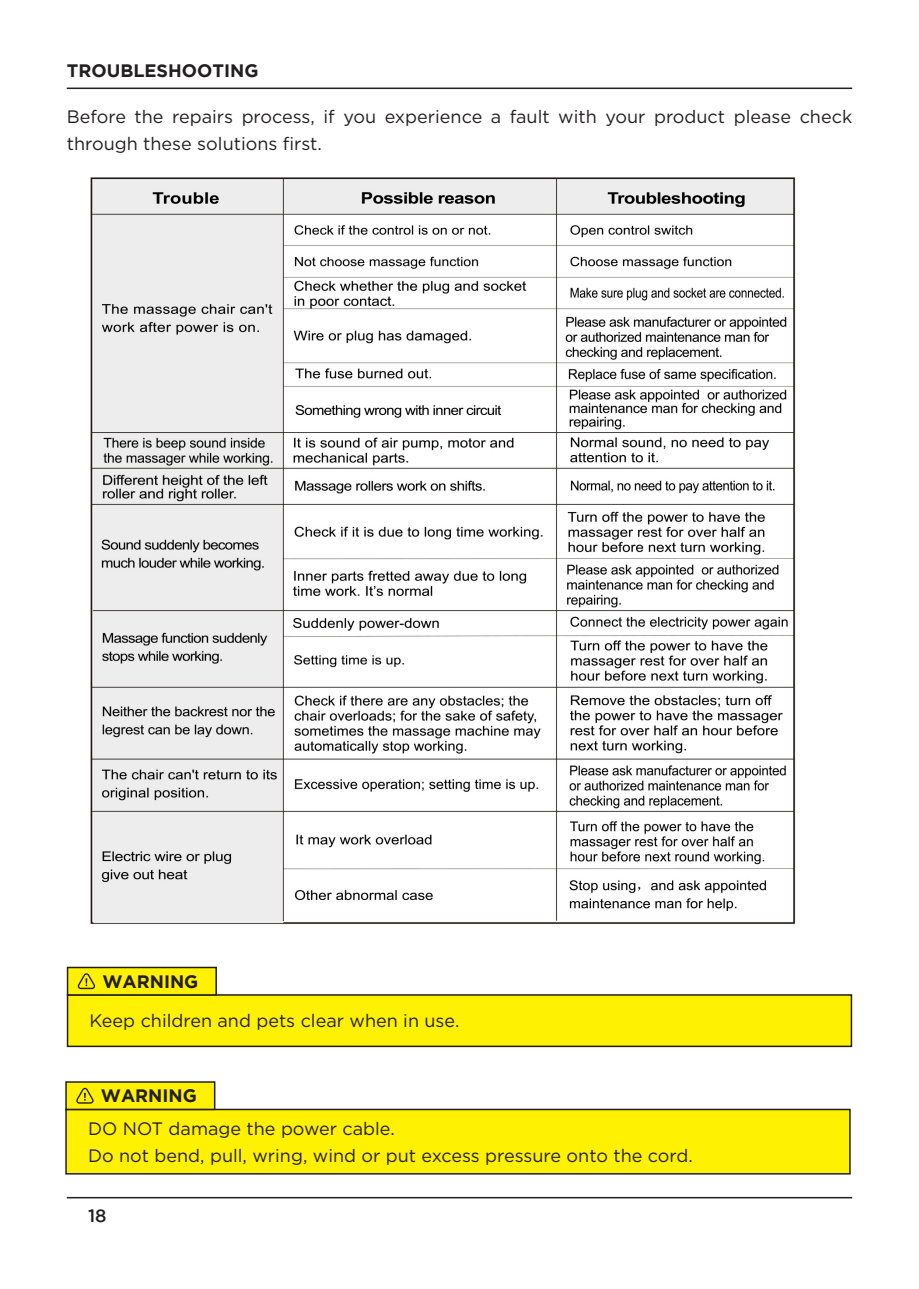
<style>
.page{position:relative;width:919px;height:1289px;background:#fff}
.page>*{position:absolute;margin:0;border:0;box-sizing:border-box;transform-origin:0 0}
.Paragraph{font:18px/27px "Gotham";color:#231f20}
.Sub_Section_Title{font:700 18px "Gotham";color:#231f20}
.t1{font:500 18px "Gotham";color:#231f20}
</style>
<div class="page">
<hr style="left:67px;top:1196px;width:785px;height:2px;background:#231f20">
<div style="left:68px;top:994px;width:783px;height:52px;background:#fff101"></div>
<div style="left:67px;top:994px;width:785px;height:53px;border:2px solid #231f20"></div>
<div style="left:68px;top:967px;width:148px;height:27px;background:#fff101"></div>
<div style="left:67px;top:966px;width:150px;height:29px;border:2px solid #231f20"></div>
<svg style="left:78px;top:973px;width:17px;height:16px"></svg>
<div style="left:66px;top:1109px;width:783px;height:64px;background:#fff101"></div>
<div style="left:65px;top:1108px;width:785px;height:66px;border:2px solid #231f20"></div>
<div style="left:66px;top:1081px;width:149px;height:28px;background:#fff101"></div>
<div style="left:65px;top:1081px;width:150px;height:29px;border:2px solid #231f20"></div>
<svg style="left:76px;top:1087px;width:18px;height:16px"></svg>
<hr style="left:67px;top:88px;width:785px;height:1px;background:#231f20">
<img style="left:90px;top:177px;width:706px;height:747px">
<p class="Sub_Section_Title" style="left:67px;top:60px;width:193px">TROUBLESHOOTING</p>
<p class="Paragraph" style="left:67px;top:103px;width:786px">Before the repairs process, if you experience a fault with your product please check through these solutions first.</p>
<p class="Sub_Section_Title" style="left:102px;top:970px;width:98px">WARNING</p>
<p class="Paragraph" style="left:90px;top:1007px;width:371px">Keep children and pets clear when in use.</p>
<p class="Sub_Section_Title" style="left:101px;top:1085px;width:98px">WARNING</p>
<p class="Paragraph" style="left:88px;top:1114px;width:308px">DO NOT damage the power cable.</p>
<p class="Paragraph" style="left:88px;top:1141px;width:606px">Do not bend, pull, wring, wind or put excess pressure onto the cord.</p>
<p class="t1" style="left:88px;top:1205px;width:20px">18</p>
</div>
